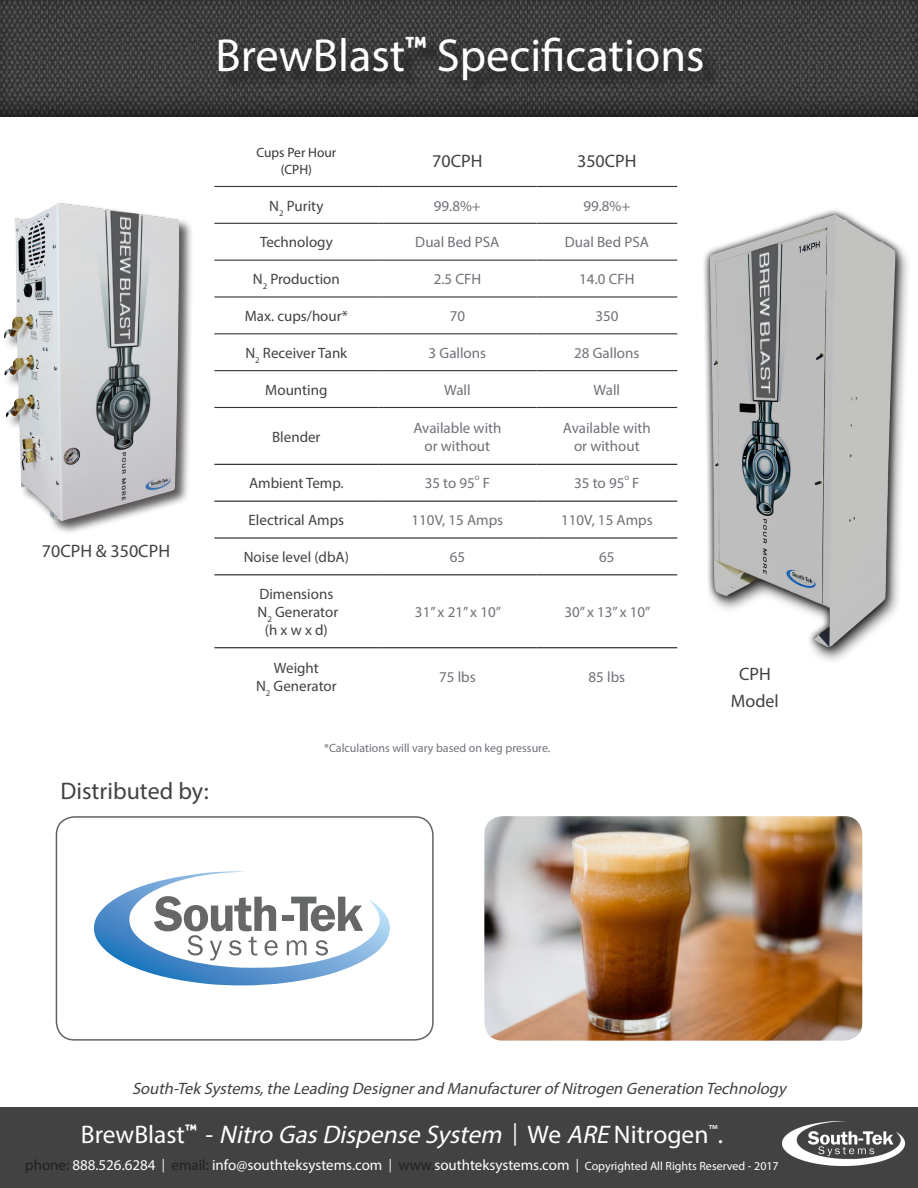
<style>
.page{position:relative;width:918px;height:1188px;background:#fff}
.page>*{position:absolute;margin:0;border:0;box-sizing:border-box;transform-origin:0 0}
.t1{font:46.5px "Myriad Pro";color:#fff}
.t2{font:italic 25.5px "Myriad Pro";color:#fff}
.t3{font:24px "Myriad Pro";color:#424242}
.t4{font:18px/27px "Myriad Pro";color:#424242;text-align:center}
.t5{font:italic 16.5px "Myriad Pro";color:#424242}
.t6{font:15px "Myriad Pro";color:#707179}
.t7{font:15px "Myriad Pro";color:#424242}
.t8{font:15px "Myriad Pro";color:#fff}
.t9{font:13.5px "Myriad Pro";color:#36343b}
.t10{font:12px "Myriad Pro";color:#707179}
.t11{font:8.7px "Myriad Pro";color:#707179}
.s1{font-style:normal}
.s2{font-style:normal;font-size:22.5px}
.s3{color:#231f20}
.s4{font-size:13.5px}
.s5{font-size:12px}
</style>
<div class="page">
<div style="left:0;top:1107px;width:918px;height:81px;background:#424242"></div>
<hr style="left:214px;top:186px;width:164px;height:1px;background:#36343b">
<hr style="left:378px;top:186px;width:158px;height:1px;background:#36343b">
<hr style="left:536px;top:186px;width:141px;height:1px;background:#36343b">
<hr style="left:214px;top:223px;width:164px;height:1px;background:#36343b">
<hr style="left:378px;top:223px;width:158px;height:1px;background:#36343b">
<hr style="left:536px;top:223px;width:141px;height:1px;background:#36343b">
<hr style="left:214px;top:260px;width:164px;height:1px;background:#36343b">
<hr style="left:378px;top:260px;width:158px;height:1px;background:#36343b">
<hr style="left:536px;top:260px;width:141px;height:1px;background:#36343b">
<hr style="left:214px;top:296px;width:164px;height:2px;background:#36343b">
<hr style="left:378px;top:296px;width:158px;height:2px;background:#36343b">
<hr style="left:536px;top:296px;width:141px;height:2px;background:#36343b">
<hr style="left:214px;top:333px;width:164px;height:1px;background:#36343b">
<hr style="left:378px;top:333px;width:158px;height:1px;background:#36343b">
<hr style="left:536px;top:333px;width:141px;height:1px;background:#36343b">
<hr style="left:214px;top:370px;width:164px;height:1px;background:#36343b">
<hr style="left:378px;top:370px;width:158px;height:1px;background:#36343b">
<hr style="left:536px;top:370px;width:141px;height:1px;background:#36343b">
<hr style="left:214px;top:407px;width:164px;height:1px;background:#36343b">
<hr style="left:378px;top:407px;width:158px;height:1px;background:#36343b">
<hr style="left:536px;top:407px;width:141px;height:1px;background:#36343b">
<hr style="left:214px;top:464px;width:164px;height:1px;background:#231f20">
<hr style="left:378px;top:464px;width:158px;height:1px;background:#231f20">
<hr style="left:536px;top:464px;width:141px;height:1px;background:#231f20">
<hr style="left:214px;top:501px;width:164px;height:1px;background:#231f20">
<hr style="left:378px;top:501px;width:158px;height:1px;background:#231f20">
<hr style="left:536px;top:501px;width:141px;height:1px;background:#231f20">
<hr style="left:214px;top:537px;width:164px;height:2px;background:#231f20">
<hr style="left:378px;top:537px;width:158px;height:2px;background:#231f20">
<hr style="left:536px;top:537px;width:141px;height:2px;background:#231f20">
<hr style="left:214px;top:574px;width:164px;height:1px;background:#231f20">
<hr style="left:378px;top:574px;width:158px;height:1px;background:#231f20">
<hr style="left:536px;top:574px;width:141px;height:1px;background:#231f20">
<hr style="left:214px;top:647px;width:164px;height:1px;background:#231f20">
<hr style="left:378px;top:647px;width:158px;height:1px;background:#231f20">
<hr style="left:536px;top:647px;width:141px;height:1px;background:#231f20">
<div style="left:3px;top:202px;width:191px;height:333px;background:#231f20;opacity:.75"></div>
<img style="left:3px;top:203px;width:177px;height:318px">
<img style="left:783px;top:1122px;width:121px;height:43px">
<img style="left:484px;top:816px;width:378px;height:225px">
<div style="left:56px;top:816px;width:378px;height:225px;border:2px solid #636366;border-radius:18px"></div>
<img style="left:0;top:0;width:918px;height:117px">
<svg style="left:221px;top:40px;width:500px;height:59px;background:#39393a"></svg>
<img style="left:703px;top:210px;width:205px;height:451px">
<div style="left:800px;top:275px;width:27px;height:15px;background:#babbba"></div>
<div style="left:158px;top:223px;width:17px;height:14px;background:#d7d8d6"></div>
<svg style="left:94px;top:871px;width:296px;height:114px"></svg>
<p class="t1" style="left:215px;top:27px;width:491px">BrewBlast<sup>™</sup> Specifications</p>
<p class="t9" style="left:256px;top:144px;width:81px">Cups Per Hour</p>
<p class="t9" style="left:281px;top:161px;width:33px">(CPH)</p>
<p class="t4" style="left:432px;top:147px;width:52px">70CPH</p>
<p class="t4" style="left:577px;top:147px;width:61px">350CPH</p>
<p class="t7" style="left:269px;top:196px;width:56px">N<sub>2</sub> Purity</p>
<p class="t6" style="left:434px;top:196px;width:49px">99.8%+</p>
<p class="t6" style="left:583px;top:196px;width:49px">99.8%+</p>
<p class="t7" style="left:260px;top:233px;width:74px">Technology</p>
<p class="t6" style="left:415px;top:233px;width:86px">Dual Bed PSA</p>
<p class="t6" style="left:565px;top:233px;width:86px">Dual Bed PSA</p>
<p class="t7" style="left:253px;top:270px;width:88px">N<sub>2</sub> Production</p>
<p class="t6" style="left:434px;top:270px;width:49px">2.5 CFH</p>
<p class="t6" style="left:579px;top:270px;width:57px">14.0 CFH</p>
<p class="t7" style="left:245px;top:307px;width:105px">Max. cups/hour*</p>
<p class="t6" style="left:450px;top:307px;width:17px">70</p>
<p class="t6" style="left:595px;top:307px;width:25px">350</p>
<p class="t7" style="left:245px;top:344px;width:103px">N<sub>2</sub> Receiver Tank</p>
<p class="t6" style="left:429px;top:344px;width:59px">3 Gallons</p>
<p class="t6" style="left:574px;top:344px;width:67px">28 Gallons</p>
<p class="t7" style="left:265px;top:380px;width:64px">Mounting</p>
<p class="t6" style="left:444px;top:380px;width:28px">Wall</p>
<p class="t6" style="left:594px;top:380px;width:28px">Wall</p>
<p class="t7" style="left:272px;top:427px;width:50px">Blender</p>
<p class="t6" style="left:413px;top:418px;width:90px">Available with</p>
<p class="t6" style="left:425px;top:436px;width:67px">or without</p>
<p class="t6" style="left:563px;top:418px;width:90px">Available with</p>
<p class="t6" style="left:574px;top:436px;width:67px">or without</p>
<p class="t4" style="left:42px;top:537px;width:130px">70CPH &amp; 350CPH</p>
<p class="t3" style="left:60px;top:776px;width:150px">Distributed by:</p>
<p class="t11" style="left:475px;top:472px;width:6px">o</p>
<p class="t11" style="left:624px;top:472px;width:6px">o</p>
<p class="t7" style="left:249px;top:474px;width:96px">Ambient Temp.</p>
<p class="t6" style="left:425px;top:474px;width:52px">35 to 95</p>
<p class="t6" style="left:483px;top:474px;width:9px">F</p>
<p class="t6" style="left:574px;top:474px;width:52px">35 to 95</p>
<p class="t6" style="left:632px;top:474px;width:9px">F</p>
<p class="t7" style="left:249px;top:511px;width:97px">Electrical Amps</p>
<p class="t6" style="left:412px;top:511px;width:93px">110V, 15 Amps</p>
<p class="t6" style="left:561px;top:511px;width:93px">110V, 15 Amps</p>
<p class="t7" style="left:244px;top:548px;width:107px">Noise level (dbA)</p>
<p class="t6" style="left:450px;top:548px;width:17px">65</p>
<p class="t6" style="left:599px;top:548px;width:17px">65</p>
<p class="t7" style="left:259px;top:585px;width:75px">Dimensions</p>
<p class="t7" style="left:258px;top:603px;width:82px">N<sub>2</sub> Generator</p>
<p class="t7" style="left:265px;top:621px;width:64px">(h x w x d)</p>
<p class="t6" style="left:415px;top:603px;width:88px">31” x 21” x 10”</p>
<p class="t6" style="left:564px;top:603px;width:88px">30” x 13” x 10”</p>
<p class="t7" style="left:274px;top:658px;width:46px">Weight</p>
<p class="t7" style="left:256px;top:676px;width:82px">N<sub>2</sub> Generator</p>
<p class="t6" style="left:439px;top:667px;width:38px">75 lbs</p>
<p class="t6" style="left:589px;top:667px;width:38px">85 lbs</p>
<p class="t10" style="left:324px;top:741px;width:228px">*Calculations will vary based on keg pressure.</p>
<p class="t4" style="left:731px;top:660px;width:49px">CPH<br>Model</p>
<p class="t5" style="left:132px;top:1078px;width:660px">South-TekSystems,the Leading Designerand ManufacturerofNitrogen Generation Technology</p>
<p class="t2" style="left:81px;top:1119px;width:644px"><span class="s1">B r e w B l a s t</span> <sup>™</sup> <span class="s1">-</span> Nitro GasDispense System <span class="s2">|</span> <span class="s1">We</span> ARE <span class="s1">N i t r o g e n</span> <sup>™</sup> <span class="s1">.</span></p>
<p class="t8" style="left:25px;top:1156px;width:755px"><span class="s3">phone:</span> 888.526.6284 <span class="s4">|</span> <span class="s3">email:</span> info@southteksystems.com <span class="s4">|</span> <span class="s3">www.</span>southteksystems.com <span class="s4">|</span> <span class="s5">Copyrighted All Rights Reserved - 2017</span></p>
</div>
